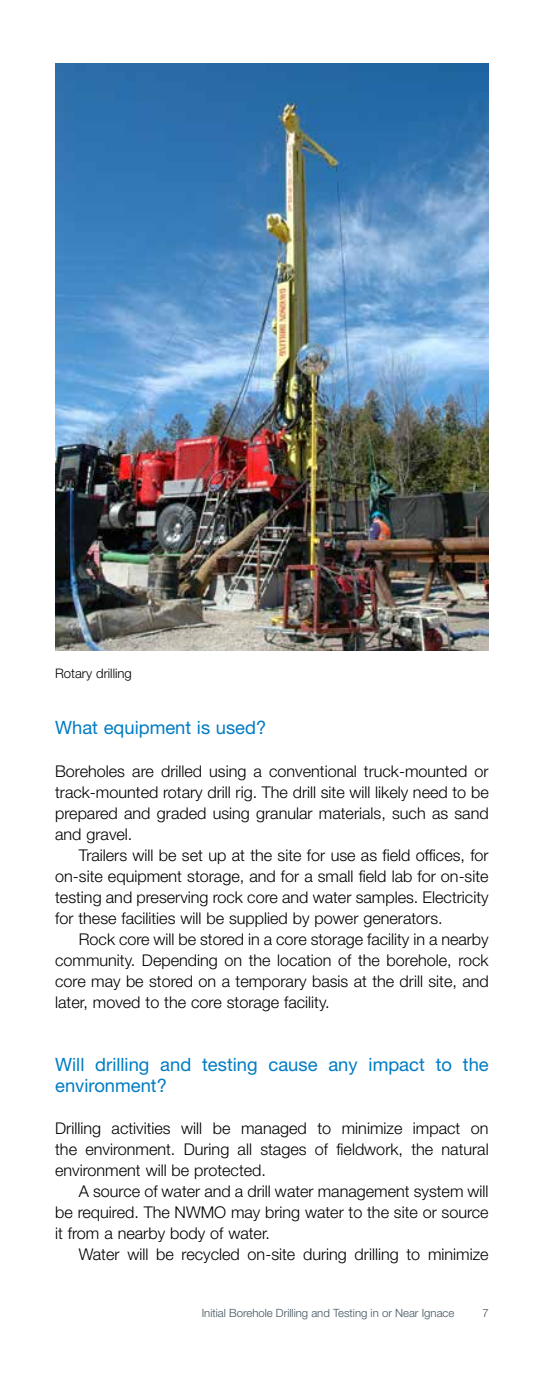
<style>
.page{position:relative;width:536px;height:1386px;background:#fff}
.page>*{position:absolute;margin:0;border:0;box-sizing:border-box;transform-origin:0 0}
.t1{font:18.38px/21px "Helvetica Neue LT Std";color:#007cc3}
.t2{font:300 16.1px/21px "Helvetica Neue LT Std";color:#000;text-align:justify}
.t3{font:300 13.12px "Helvetica Neue LT Std";color:#000}
.t4{font:300 11.38px "Helvetica Neue LT Std";color:#41535d}
</style>
<div class="page">
<img style="left:55px;top:63px;width:433px;height:587px">
<p class="t3" style="left:55px;top:665px;width:78px">Rotary drilling</p>
<p class="t1" style="left:55px;top:717px;width:212px">What equipment is used?</p>
<p class="t2" style="left:55px;top:760px;width:435px">Boreholes are drilled using a conventional truck-mounted or track-mounted rotary drill rig. The drill site will likely need to be prepared and graded using granular materials, such as sand and gravel.</p>
<p class="t2" style="left:55px;top:844px;width:435px;text-indent:24px">Trailers will be set up at the site for use as field offices, for on-site equipment storage, and for a small field lab for on-site testing and preserving rock core and water samples. Electricity for these facilities will be supplied by power generators.</p>
<p class="t2" style="left:55px;top:928px;width:435px;text-indent:24px">Rock core will be stored in a core storage facility in a nearby community. Depending on the location of the borehole, rock core may be stored on a temporary basis at the drill site, and later, moved to the core storage facility.</p>
<p class="t1" style="left:55px;top:1054px;width:435px">Will drilling and testing cause any impact to the environment?</p>
<p class="t2" style="left:55px;top:1117px;width:435px">Drilling activities will be managed to minimize impact on the environment. During all stages of fieldwork, the natural environment will be protected.</p>
<p class="t2" style="left:55px;top:1180px;width:435px;text-indent:24px">A source of water and a drill water management system will be required. The NWMO may bring water to the site or source it from a nearby body of water.</p>
<p class="t2" style="left:79px;top:1243px;width:411px">Water will be recycled on-site during drilling to minimize</p>
<p class="t4" style="left:202px;top:1306px;width:254px">Initial Borehole Drilling and Testing in or Near Ignace</p>
<p class="t4" style="left:482px;top:1306px;width:8px">7</p>
</div>
